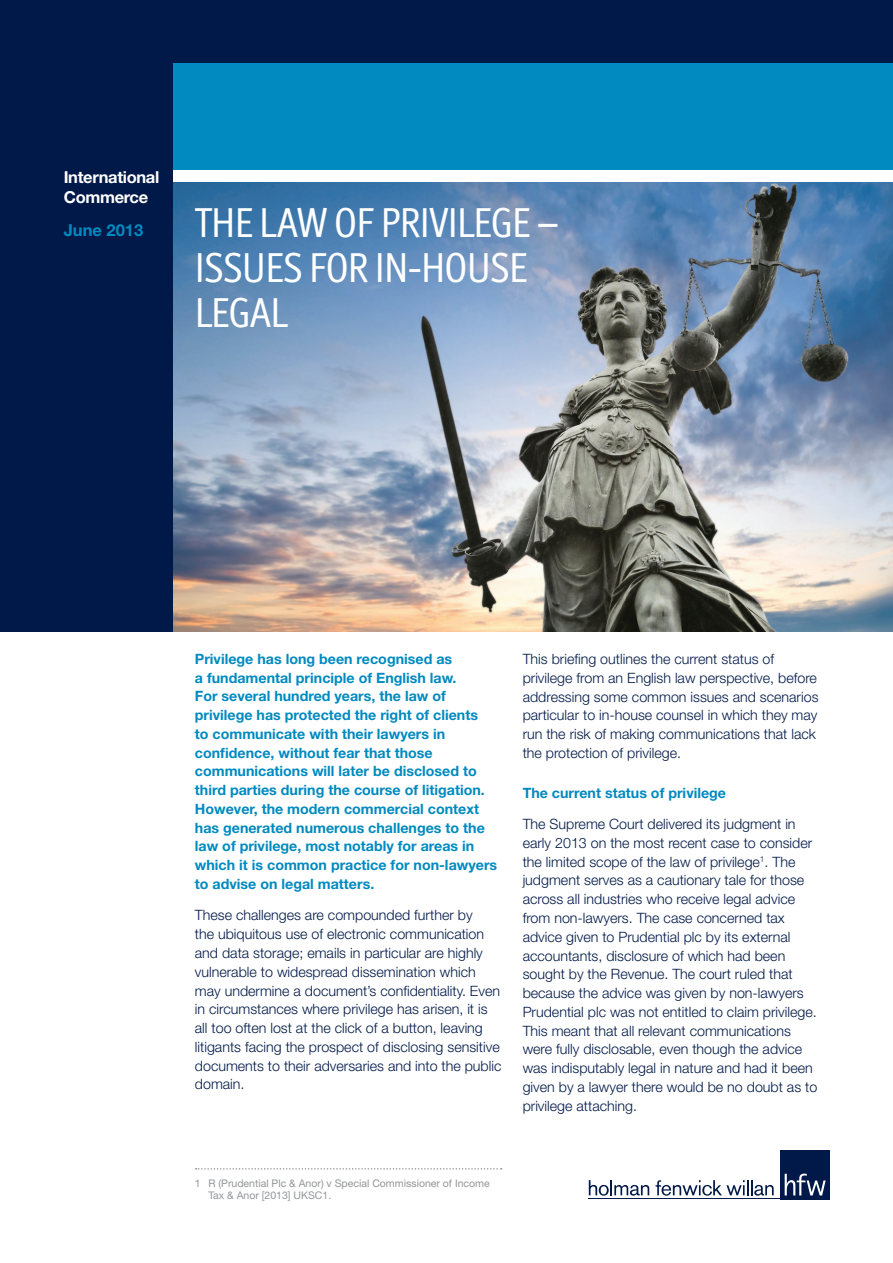
<style>
.page{position:relative;width:893px;height:1263px;background:#fff}
.page>*{position:absolute;margin:0;border:0;box-sizing:border-box;transform-origin:0 0}
.t1{font:42px/45px "Officina Display ITC";letter-spacing:-.02em;color:#fff}
.t2{font:700 16.5px/19.8px "Helvetica Neue";letter-spacing:-.02em;color:#fff}
.t3{font:700 16.5px "Helvetica Neue";color:#008ac0}
.t4{font:300 14.25px/18.8px "Helvetica Neue";color:#001948}
.t5{font:700 14.25px/18.8px "Helvetica Neue";color:#008ac0}
.t6{font:10.5px/12.6px "Helvetica Neue";color:#939598}
</style>
<div class="page">
<div style="left:0;top:0;width:893px;height:631px;background:#001948"></div>
<div style="left:174px;top:64px;width:719px;height:106px;background:#008ac0"></div>
<div style="left:780px;top:1150px;width:49px;height:49px;background:#001948"></div>
<svg style="left:589px;top:1180px;width:60px;height:16px"></svg>
<svg style="left:656px;top:1180px;width:118px;height:16px"></svg>
<svg style="left:785px;top:1174px;width:41px;height:21px"></svg>
<hr style="left:588px;top:1198px;width:241px;height:1px;background:#001948">
<div style="left:174px;top:170px;width:719px;height:13px;background:#fff"></div>
<img style="left:174px;top:183px;width:719px;height:448px">
<svg style="left:196px;top:1168px;width:306px;height:1px"></svg>
<p class="t2" style="left:64px;top:167px;width:97px">International<br>Commerce</p>
<p class="t3" style="left:64px;top:220px;width:81px">June 2013</p>
<h1 class="t1" style="left:195px;top:200px;width:366px">THE LAW OF PRIVILEGE –<br>ISSUES FOR IN-HOUSE<br>LEGAL</h1>
<p class="t5" style="left:195px;top:649px;width:304px">Privilege has long been recognised as<br>a fundamental principle of English law.<br>For several hundred years, the law of privilege has protected the right of clients<br>to communicate with their lawyers in confidence, without fear that those communications will later be disclosed to third parties during the course of litigation.<br>However, the modern commercial context has generated numerous challenges to the law of privilege, most notably for areas in which it is common practice for non-lawyers to advise on legal matters.</p>
<p class="t4" style="left:195px;top:906px;width:308px">These challenges are compounded further by<br>the ubiquitous use of electronic communication and data storage; emails in particular are highly vulnerable to widespread dissemination which may undermine a document’s confidentiality. Even in circumstances where privilege has arisen, it is all too often lost at the click of a button, leaving litigants facing the prospect of disclosing sensitive documents to their adversaries and into the public domain.</p>
<p class="t4" style="left:523px;top:649px;width:297px">This briefing outlines the current status of privilege from an English law perspective, before addressing some common issues and scenarios particular to in-house counsel in which they may run the risk of making communications that lack the protection of privilege.</p>
<p class="t5" style="left:523px;top:783px;width:205px">The current status of privilege</p>
<p class="t4" style="left:523px;top:814px;width:296px">The Supreme Court delivered its judgment in early 2013 on the most recent case to consider the limited scope of the law of privilege<sup>1</sup>. The judgment serves as a cautionary tale for those across all industries who receive legal advice from non-lawyers. The case concerned tax advice given to Prudential plc by its external accountants, disclosure of which had been sought by the Revenue. The court ruled that because the advice was given by non-lawyers Prudential plc was not entitled to claim privilege.<br>This meant that all relevant communications were fully disclosable, even though the advice was indisputably legal in nature and had it been given by a lawyer there would be no doubt as to privilege attaching.</p>
<p class="t6" style="left:208px;top:1176px;width:283px;text-indent:-14px">1 R (Prudential Plc &amp; Anor) v Special Commissioner of Income<br>Tax &amp; Anor [2013] UKSC1.</p>
</div>
